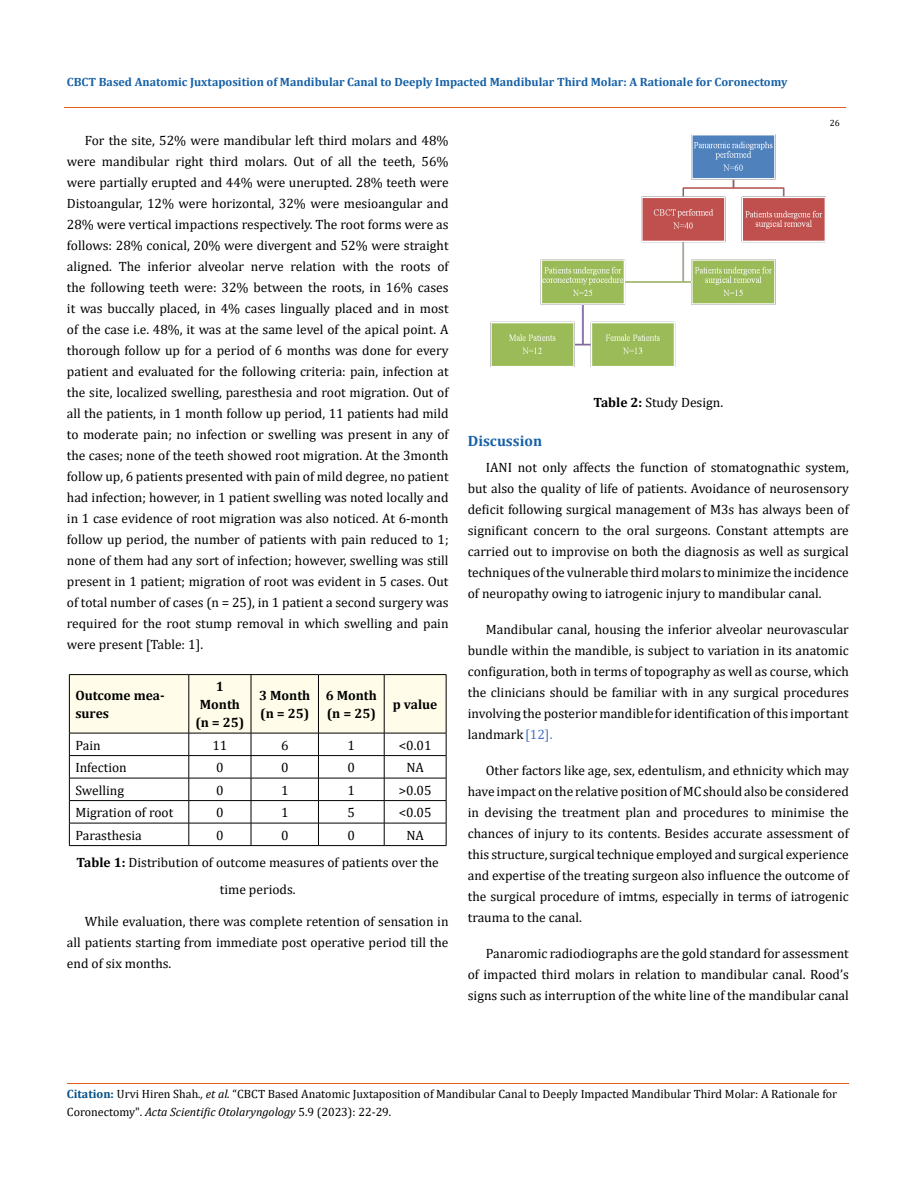
<style>
.page{position:relative;width:917px;height:1188px;background:#fff}
.page>*{position:absolute;margin:0;border:0;box-sizing:border-box;transform-origin:0 0}
.t1{font:700 15px "Cambria";color:#1560a6}
.t2{font:13.5px/21px "Cambria";color:#000;text-align:justify}
.t3{font:700 13.5px/18px "Cambria";color:#000}
.t4{font:12px/18px "Cambria";color:#000}
.t5{font:700 12px "Cambria";color:#1560a6}
.t6{font:9px "Cambria";color:#000}
.s1{font-weight:700}
.s2{color:#4472c4}
.s3{font-weight:700;color:#035089}
.s4{font-style:italic}
</style>
<div class="page">
<hr style="left:69px;top:674px;width:120px;height:1px;background:#000">
<hr style="left:189px;top:674px;width:62px;height:1px;background:#000">
<hr style="left:251px;top:674px;width:67px;height:1px;background:#000">
<hr style="left:318px;top:674px;width:66px;height:1px;background:#000">
<hr style="left:384px;top:674px;width:62px;height:1px;background:#000">
<svg style="left:69px;top:675px;width:378px;height:170px"></svg>
<hr style="left:69px;top:845px;width:120px;height:1px;background:#000">
<hr style="left:189px;top:845px;width:62px;height:1px;background:#000">
<hr style="left:251px;top:845px;width:67px;height:1px;background:#000">
<hr style="left:318px;top:845px;width:66px;height:1px;background:#000">
<hr style="left:384px;top:845px;width:62px;height:1px;background:#000">
<img style="left:490px;top:135px;width:336px;height:231px">
<hr style="left:64px;top:108px;width:781px;height:1px;background:#e05d1a">
<hr style="left:67px;top:1083px;width:781px;height:1px;background:#e05d1a">
<p class="t5" style="left:67px;top:73px;width:722px">CBCT Based Anatomic Juxtaposition of Mandibular Canal to Deeply Impacted Mandibular Third Molar: A Rationale for Coronectomy</p>
<p class="t6" style="left:829px;top:118px;width:11px">26</p>
<p class="t2" style="left:67px;top:130px;width:383px;text-indent:18px">For the site, 52% were mandibular left third molars and 48% were mandibular right third molars. Out of all the teeth, 56% were partially erupted and 44% were unerupted. 28% teeth were Distoangular, 12% were horizontal, 32% were mesioangular and 28% were vertical impactions respectively. The root forms were as follows: 28% conical, 20% were divergent and 52% were straight aligned. The inferior alveolar nerve relation with the roots of the following teeth were: 32% between the roots, in 16% cases it was buccally placed, in 4% cases lingually placed and in most of the case i.e. 48%, it was at the same level of the apical point. A thorough follow up for a period of 6 months was done for every patient and evaluated for the following criteria: pain, infection at the site, localized swelling, paresthesia and root migration. Out of all the patients, in 1 month follow up period, 11 patients had mild to moderate pain; no infection or swelling was present in any of the cases; none of the teeth showed root migration. At the 3month follow up, 6 patients presented with pain of mild degree, no patient had infection; however, in 1 patient swelling was noted locally and in 1 case evidence of root migration was also noticed. At 6-month follow up period, the number of patients with pain reduced to 1; none of them had any sort of infection; however, swelling was still present in 1 patient; migration of root was evident in 5 cases. Out of total number of cases (n = 25), in 1 patient a second surgery was required for the root stump removal in which swelling and pain were present [Table: 1].</p>
<p class="t3" style="left:75px;top:686px;width:91px">Outcome mea&shy;sures</p>
<p class="t3" style="left:195px;top:677px;width:51px;text-align:center">1<br>Month (n = 25)</p>
<p class="t3" style="left:259px;top:686px;width:53px">3 Month (n = 25)</p>
<p class="t3" style="left:326px;top:686px;width:53px">6 Month (n = 25)</p>
<p class="t3" style="left:393px;top:695px;width:46px">p value</p>
<p class="t2" style="left:75px;top:734px;width:27px">Pain</p>
<p class="t2" style="left:212px;top:734px;width:16px">11</p>
<p class="t2" style="left:281px;top:734px;width:9px">6</p>
<p class="t2" style="left:347px;top:734px;width:9px">1</p>
<p class="t2" style="left:399px;top:734px;width:34px">&lt;0.01</p>
<p class="t2" style="left:75px;top:757px;width:53px">Infection</p>
<p class="t2" style="left:216px;top:757px;width:9px">0</p>
<p class="t2" style="left:281px;top:757px;width:9px">0</p>
<p class="t2" style="left:347px;top:757px;width:9px">0</p>
<p class="t2" style="left:406px;top:757px;width:19px">NA</p>
<p class="t2" style="left:75px;top:779px;width:50px">Swelling</p>
<p class="t2" style="left:216px;top:779px;width:9px">0</p>
<p class="t2" style="left:281px;top:779px;width:9px">1</p>
<p class="t2" style="left:347px;top:779px;width:9px">1</p>
<p class="t2" style="left:399px;top:779px;width:34px">&gt;0.05</p>
<p class="t2" style="left:75px;top:802px;width:99px">Migration of root</p>
<p class="t2" style="left:216px;top:802px;width:9px">0</p>
<p class="t2" style="left:281px;top:802px;width:9px">1</p>
<p class="t2" style="left:347px;top:802px;width:9px">5</p>
<p class="t2" style="left:399px;top:802px;width:34px">&lt;0.05</p>
<p class="t2" style="left:75px;top:824px;width:68px">Parasthesia</p>
<p class="t2" style="left:216px;top:824px;width:9px">0</p>
<p class="t2" style="left:281px;top:824px;width:9px">0</p>
<p class="t2" style="left:347px;top:824px;width:9px">0</p>
<p class="t2" style="left:406px;top:824px;width:19px">NA</p>
<p class="t2" style="left:77px;top:852px;width:364px"><span class="s1">Table 1:</span> Distribution of outcome measures of patients over the</p>
<p class="t2" style="left:220px;top:879px;width:77px">time periods.</p>
<p class="t2" style="left:67px;top:911px;width:383px;text-indent:18px">While evaluation, there was complete retention of sensation in all patients starting from immediate post operative period till the end of six months.</p>
<p class="t2" style="left:593px;top:391px;width:131px"><span class="s1">Table 2:</span> Study Design.</p>
<p class="t1" style="left:468px;top:431px;width:76px">Discussion</p>
<p class="t2" style="left:468px;top:457px;width:382px;text-indent:18px">IANI not only affects the function of stomatognathic system, but also the quality of life of patients. Avoidance of neurosensory deficit following surgical management of M3s has always been of significant concern to the oral surgeons. Constant attempts are carried out to improvise on both the diagnosis as well as surgical techniques of the vulnerable third molars to minimize the incidence of neuropathy owing to iatrogenic injury to mandibular canal.</p>
<p class="t2" style="left:468px;top:619px;width:382px;text-indent:18px">Mandibular canal, housing the inferior alveolar neurovascular bundle within the mandible, is subject to variation in its anatomic configuration, both in terms of topography as well as course, which the clinicians should be familiar with in any surgical procedures involving the posterior mandiblefor identification of this important landmark<span class="s2">[12].</span></p>
<p class="t2" style="left:468px;top:760px;width:382px;text-indent:18px">Other factors like age, sex, edentulism, and ethnicity which may have impact on the relative position of MC should also be considered in devising the treatment plan and procedures to minimise the chances of injury to its contents. Besides accurate assessment of this structure, surgical technique employed and surgical experience and expertise of the treating surgeon also influence the outcome of the surgical procedure of imtms, especially in terms of iatrogenic trauma to the canal.</p>
<p class="t2" style="left:468px;top:943px;width:382px;text-indent:18px">Panaromic radiodiographs are the gold standard for assessment of impacted third molars in relation to mandibular canal. Rood’s signs such as interruption of the white line of the mandibular canal</p>
<p class="t4" style="left:67px;top:1085px;width:771px"><span class="s3">Citation:</span> Urvi Hiren Shah<span class="s4">., et al.</span> “CBCT Based Anatomic Juxtaposition of Mandibular Canal to Deeply Impacted Mandibular Third Molar: A Rationale for<br>Coronectomy". <span class="s4">Acta Scientific Otolaryngology</span> 5.9 (2023): 22-29.</p>
</div>
